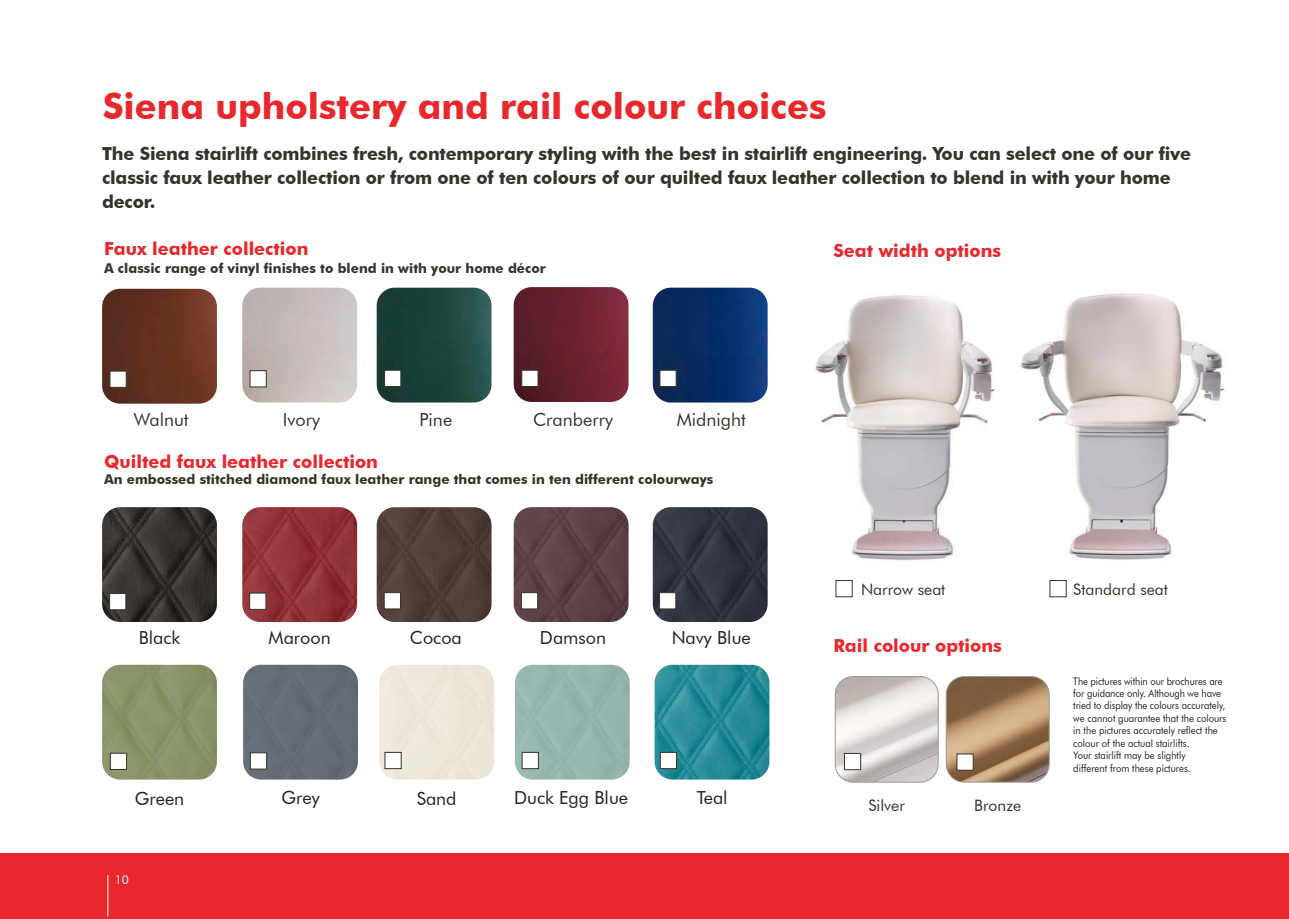
<style>
.page{position:relative;width:1289px;height:919px;background:#fff}
.page>*{position:absolute;margin:0;border:0;box-sizing:border-box;transform-origin:0 0}
.t1{font:700 36px "Futura BT";color:#e9282d}
.t2{font:700 18px/24px "Futura BT";letter-spacing:-.01em;color:#363428}
.t3{font:700 18px "Futura BT";color:#e9282d}
.t4{font:18px "Futura BT";color:#231f20}
.t5{font:18px "Futura BT";color:#363428}
.t6{font:15.75px "Futura BT";color:#363428}
.t7{font:700 13.5px "Futura BT";color:#363428}
.t8{font:12px "Futura BT";color:#fff}
.t9{font:10.5px/12.5px "Futura BT";color:#231f20;scale:.9 1}
</style>
<div class="page">
<img style="left:652px;top:287px;width:115px;height:115px">
<img style="left:377px;top:287px;width:114px;height:115px">
<img style="left:513px;top:287px;width:115px;height:115px">
<img style="left:102px;top:289px;width:115px;height:114px">
<img style="left:242px;top:287px;width:115px;height:115px">
<img style="left:947px;top:676px;width:102px;height:106px">
<div style="left:945px;top:676px;width:104px;height:106px;border:1px solid #9b9b8f;border-radius:18px"></div>
<img style="left:836px;top:676px;width:102px;height:106px">
<div style="left:834px;top:676px;width:104px;height:106px;border:1px solid #9b9b8f;border-radius:18px"></div>
<div style="left:0;top:853px;width:1288px;height:65px;background:#e9282d"></div>
<hr style="left:107px;top:874px;width:1px;height:42px;background:#fff">
<div style="left:110px;top:370px;width:17px;height:17px;background:#fff;border:1px solid #363428"></div>
<div style="left:250px;top:370px;width:17px;height:17px;background:#fff;border:1px solid #363428"></div>
<div style="left:384px;top:370px;width:17px;height:17px;background:#fff;border:1px solid #363428"></div>
<div style="left:521px;top:370px;width:17px;height:17px;background:#fff;border:1px solid #363428"></div>
<div style="left:659px;top:370px;width:17px;height:17px;background:#fff;border:1px solid #363428"></div>
<img style="left:815px;top:295px;width:181px;height:266px">
<img style="left:1020px;top:293px;width:205px;height:267px">
<img style="left:102px;top:507px;width:115px;height:115px">
<img style="left:242px;top:507px;width:115px;height:115px">
<img style="left:377px;top:507px;width:114px;height:115px">
<img style="left:513px;top:507px;width:115px;height:115px">
<img style="left:652px;top:507px;width:115px;height:115px">
<img style="left:102px;top:664px;width:115px;height:115px">
<div style="left:243px;top:664px;width:115px;height:115px;background:#646c77"></div>
<div style="left:379px;top:665px;width:115px;height:114px;background:#efe7da"></div>
<div style="left:515px;top:664px;width:114px;height:115px;background:#97b6b0"></div>
<img style="left:654px;top:664px;width:115px;height:115px">
<div style="left:110px;top:752px;width:17px;height:17px;background:#fff;border:1px solid #363428"></div>
<div style="left:250px;top:752px;width:17px;height:17px;background:#fff;border:1px solid #363428"></div>
<div style="left:384px;top:752px;width:17px;height:17px;background:#fff;border:1px solid #363428"></div>
<div style="left:522px;top:752px;width:17px;height:17px;background:#fff;border:1px solid #363428"></div>
<div style="left:660px;top:752px;width:17px;height:17px;background:#fff;border:1px solid #363428"></div>
<div style="left:109px;top:593px;width:17px;height:17px;background:#fff;border:1px solid #363428"></div>
<div style="left:249px;top:592px;width:17px;height:17px;background:#fff;border:1px solid #363428"></div>
<div style="left:384px;top:592px;width:17px;height:17px;background:#fff;border:1px solid #363428"></div>
<div style="left:521px;top:592px;width:17px;height:17px;background:#fff;border:1px solid #363428"></div>
<div style="left:659px;top:592px;width:17px;height:17px;background:#fff;border:1px solid #363428"></div>
<div style="left:844px;top:753px;width:17px;height:17px;background:#fff;border:1px solid #363428"></div>
<div style="left:956px;top:753px;width:17px;height:17px;background:#fff"></div>
<p class="t1" style="left:103px;top:84px;width:725px">Siena upholstery and rail colour choices</p>
<p class="t2" style="left:102px;top:142px;width:1090px">The Siena stairlift combines fresh, contemporary styling with the best in stairlift engineering. You can select one of our five classic faux leather collection or from one of ten colours of our quilted faux leather collection to blend in with your home decor.</p>
<p class="t3" style="left:104px;top:238px;width:206px">Faux leather collection</p>
<p class="t7" style="left:104px;top:260px;width:443px">A classic range of vinyl finishes to blend in with your home décor</p>
<p class="t5" style="left:134px;top:409px;width:56px">Walnut</p>
<p class="t5" style="left:283px;top:408px;width:39px">Ivory</p>
<p class="t5" style="left:419px;top:408px;width:34px">Pine</p>
<p class="t5" style="left:533px;top:408px;width:81px">Cranberry</p>
<p class="t5" style="left:676px;top:408px;width:71px">Midnight</p>
<p class="t3" style="left:104px;top:450px;width:275px">Quilted faux leather collection</p>
<p class="t7" style="left:104px;top:471px;width:611px">An embossed stitched diamond faux leather range that comes in ten different colourways</p>
<p class="t4" style="left:139px;top:626px;width:43px">Black</p>
<p class="t4" style="left:268px;top:626px;width:64px">Maroon</p>
<p class="t4" style="left:410px;top:626px;width:53px">Cocoa</p>
<p class="t4" style="left:540px;top:626px;width:68px">Damson</p>
<p class="t4" style="left:671px;top:626px;width:81px">Navy Blue</p>
<p class="t4" style="left:135px;top:787px;width:51px">Green</p>
<p class="t4" style="left:281px;top:787px;width:40px">Grey</p>
<p class="t4" style="left:417px;top:787px;width:41px">Sand</p>
<p class="t4" style="left:514px;top:786px;width:115px">Duck Egg Blue</p>
<p class="t4" style="left:696px;top:786px;width:32px">Teal</p>
<p class="t8" style="left:115px;top:872px;width:16px">10</p>
<p class="t3" style="left:833px;top:239px;width:169px">Seat width options</p>
<p class="t6" style="left:861px;top:579px;width:86px">Narrow seat</p>
<p class="t6" style="left:1073px;top:579px;width:96px">Standard seat</p>
<p class="t3" style="left:833px;top:634px;width:170px">Rail colour options</p>
<p class="t6" style="left:868px;top:795px;width:38px">Silver</p>
<p class="t6" style="left:974px;top:795px;width:48px">Bronze</p>
<p class="t9" style="left:1073px;top:674px;width:172px">The pictures within our brochures are for guidance only. Although we have tried to display the colours accurately, we cannot guarantee that the colours in the pictures accurately reflect the colour of the actual stairlifts.</p>
<p class="t9" style="left:1073px;top:749px;width:126px">Your stairlift may be slightly</p>
<p class="t9" style="left:1073px;top:761px;width:132px">different from these pictures.</p>
</div>
